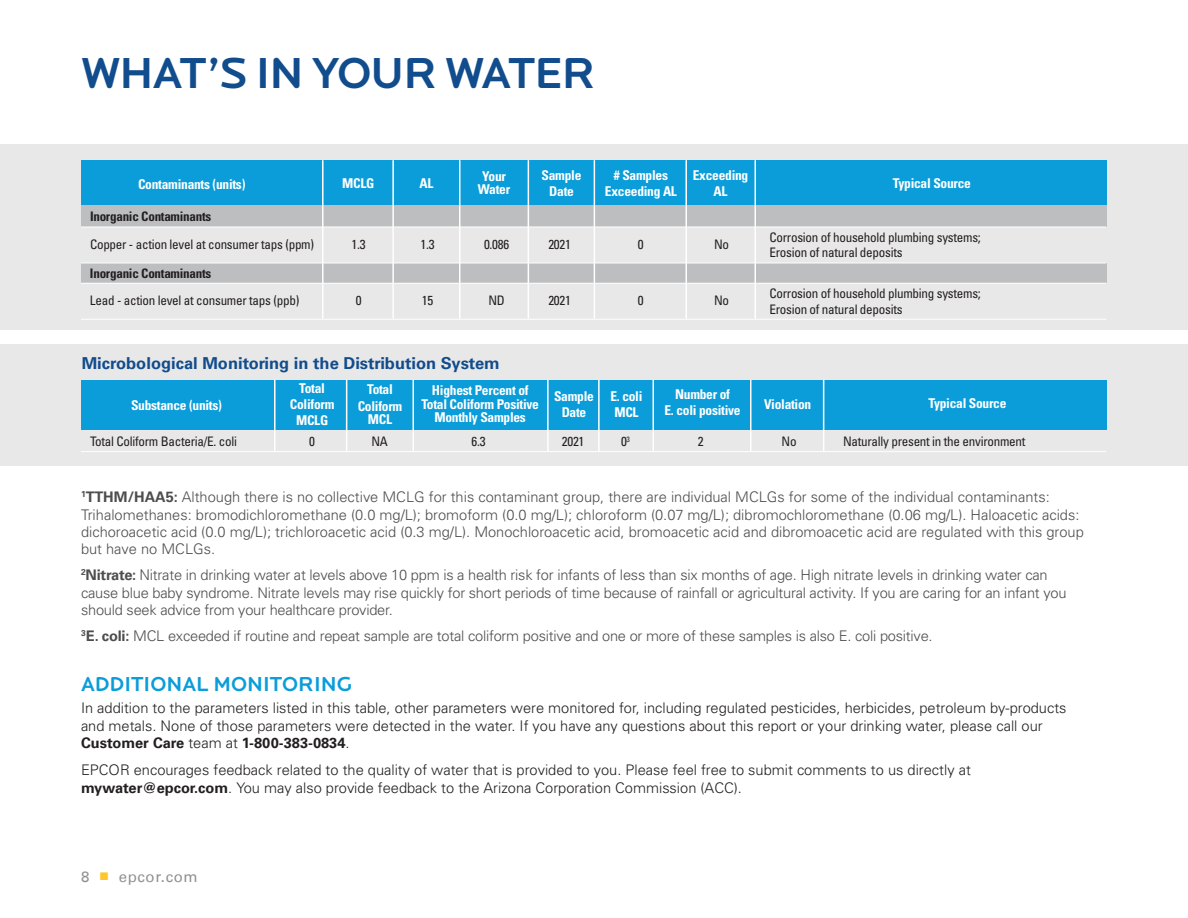
<style>
.page{position:relative;width:1188px;height:918px;background:#fff}
.page>*{position:absolute;margin:0;border:0;box-sizing:border-box;transform-origin:0 0}
.t1{font:500 45px "Locator Display";letter-spacing:-.02em;color:#114c8d}
.t2{font:500 21px "Locator Display";color:#0a9dd9}
.t3{font:700 16.5px "Univers LT";color:#114c8d}
.t4{font:15px "Univers LT";letter-spacing:.04em;color:#919194}
.t5{font:300 14.7px/17.2px "Univers";letter-spacing:-.015em;color:#4d4d4f}
.t6{font:300 14.7px/17.5px "Univers";color:#231f20}
.t7{font:700 14.7px "Univers LT";color:#231f20}
.t8{font:700 condensed 13.5px/16.2px "Univers";letter-spacing:-.02em;color:#fff;text-align:center}
.t9{font:condensed 13.2px/15.8px "Univers";letter-spacing:-.02em;color:#231f20}
.t10{font:700 condensed 13.2px "Univers";letter-spacing:-.02em;color:#231f20}
.s1{font-family:"Univers LT";font-weight:700}
.s2{font-family:"Univers";font-weight:300}
</style>
<div class="page">
<div style="left:0;top:144px;width:1188px;height:185px;background:#e9e8e8"></div>
<div style="left:0;top:344px;width:1188px;height:121px;background:#e9e8e8"></div>
<div style="left:81px;top:205px;width:1026px;height:22px;background:#bcbec0"></div>
<div style="left:81px;top:263px;width:1026px;height:20px;background:#bcbec0"></div>
<div style="left:81px;top:160px;width:1026px;height:45px;background:#0a9dd9"></div>
<div style="left:81px;top:380px;width:1026px;height:49px;background:#0a9dd9"></div>
<hr style="left:81px;top:227px;width:1025px;height:1px;background:#fff">
<hr style="left:81px;top:263px;width:1025px;height:1px;background:#fff">
<hr style="left:81px;top:283px;width:1025px;height:1px;background:#fff">
<hr style="left:81px;top:319px;width:1025px;height:1px;background:#fff">
<hr style="left:81px;top:451px;width:1025px;height:1px;background:#fff">
<hr style="left:322px;top:160px;width:2px;height:159px;background:#fff">
<hr style="left:459px;top:160px;width:1px;height:159px;background:#fff">
<hr style="left:594px;top:160px;width:1px;height:159px;background:#fff">
<hr style="left:686px;top:160px;width:1px;height:159px;background:#fff">
<hr style="left:754px;top:160px;width:2px;height:159px;background:#fff">
<hr style="left:274px;top:380px;width:2px;height:72px;background:#fff">
<hr style="left:412px;top:380px;width:2px;height:72px;background:#fff">
<hr style="left:598px;top:380px;width:2px;height:72px;background:#fff">
<hr style="left:652px;top:380px;width:2px;height:72px;background:#fff">
<hr style="left:750px;top:380px;width:2px;height:72px;background:#fff">
<hr style="left:392px;top:160px;width:2px;height:159px;background:#fff">
<hr style="left:346px;top:380px;width:1px;height:72px;background:#fff">
<hr style="left:528px;top:160px;width:1px;height:159px;background:#fff">
<hr style="left:547px;top:380px;width:2px;height:72px;background:#fff">
<hr style="left:823px;top:380px;width:1px;height:72px;background:#fff">
<h1 class="t1" style="left:81px;top:47px;width:516px">WHAT’S IN YOUR WATER</h1>
<p class="t8" style="left:138px;top:175px;width:109px">Contaminants (units)</p>
<p class="t8" style="left:342px;top:175px;width:34px">MCLG</p>
<p class="t8" style="left:420px;top:175px;width:15px">AL</p>
<p class="t8" style="left:478px;top:169px;width:34px;line-height:13.5px">Your<br>Water</p>
<p class="t8" style="left:542px;top:167px;width:41px">Sample<br>Date</p>
<p class="t8" style="left:605px;top:167px;width:74px"># Samples<br>Exceeding AL</p>
<p class="t8" style="left:693px;top:167px;width:57px">Exceeding<br>AL</p>
<p class="t8" style="left:893px;top:175px;width:80px">Typical Source</p>
<p class="t10" style="left:90px;top:209px;width:123px">Inorganic Contaminants</p>
<p class="t9" style="left:90px;top:236px;width:226px">Copper - action level at consumer taps (ppm)</p>
<p class="t9" style="left:352px;top:236px;width:16px">1.3</p>
<p class="t9" style="left:421px;top:236px;width:16px">1.3</p>
<p class="t9" style="left:484px;top:236px;width:27px">0.086</p>
<p class="t9" style="left:548px;top:236px;width:24px">2021</p>
<p class="t9" style="left:638px;top:236px;width:7px">0</p>
<p class="t9" style="left:714px;top:236px;width:17px">No</p>
<p class="t9" style="left:769px;top:229px;width:213px">Corrosion of household plumbing systems;<br>Erosion of natural deposits</p>
<p class="t10" style="left:90px;top:265px;width:123px">Inorganic Contaminants</p>
<p class="t9" style="left:90px;top:292px;width:211px">Lead - action level at consumer taps (ppb)</p>
<p class="t9" style="left:356px;top:292px;width:7px">0</p>
<p class="t9" style="left:422px;top:292px;width:13px">15</p>
<p class="t9" style="left:488px;top:292px;width:18px">ND</p>
<p class="t9" style="left:548px;top:292px;width:24px">2021</p>
<p class="t9" style="left:638px;top:292px;width:7px">0</p>
<p class="t9" style="left:714px;top:292px;width:17px">No</p>
<p class="t9" style="left:769px;top:285px;width:213px">Corrosion of household plumbing systems;<br>Erosion of natural deposits</p>
<p class="t3" style="left:82px;top:353px;width:420px">Microbological Monitoring in the Distribution System</p>
<p class="t8" style="left:131px;top:397px;width:92px">Substance (units)</p>
<p class="t8" style="left:290px;top:379px;width:46px">Total<br>Coliform<br>MCLG</p>
<p class="t8" style="left:358px;top:381px;width:46px">Total<br>Coliform</p>
<p class="t8" style="left:368px;top:411px;width:26px">MCL</p>
<p class="t8" style="left:421px;top:383px;width:119px;line-height:13.5px">Highest Percent of<br>Total Coliform Positive<br>Monthly Samples</p>
<p class="t8" style="left:554px;top:388px;width:41px">Sample<br>Date</p>
<p class="t8" style="left:610px;top:388px;width:34px;text-align:left">E. coli<br>MCL</p>
<p class="t8" style="left:664px;top:386px;width:78px">Number of<br>E. coli positive</p>
<p class="t8" style="left:764px;top:396px;width:49px">Violation</p>
<p class="t8" style="left:928px;top:395px;width:80px">Typical Source</p>
<p class="t9" style="left:90px;top:433px;width:148px">Total Coliform Bacteria/E. coli</p>
<p class="t9" style="left:309px;top:433px;width:7px">0</p>
<p class="t9" style="left:371px;top:433px;width:18px">NA</p>
<p class="t9" style="left:472px;top:433px;width:16px">6.3</p>
<p class="t9" style="left:562px;top:433px;width:24px">2021</p>
<p class="t9" style="left:621px;top:433px;width:10px">0<sup>3</sup></p>
<p class="t9" style="left:698px;top:433px;width:7px">2</p>
<p class="t9" style="left:782px;top:433px;width:17px">No</p>
<p class="t9" style="left:843px;top:433px;width:184px">Naturally present in the environment</p>
<p class="t5" style="left:81px;top:488px;width:1004px"><sup>1</sup><span class="s1">TTHM/HAA5:</span> Although there is no collective MCLG for this contaminant group, there are individual MCLGs for some of the individual contaminants:<br>Trihalomethanes: bromodichloromethane (0.0 mg/L); bromoform (0.0 mg/L); chloroform (0.07 mg/L); dibromochloromethane (0.06 mg/L). Haloacetic acids: dichoroacetic acid (0.0 mg/L); trichloroacetic acid (0.3 mg/L). Monochloroacetic acid, bromoacetic acid and dibromoacetic acid are regulated with this group but have no MCLGs.</p>
<p class="t5" style="left:81px;top:566px;width:987px"><sup>2</sup><span class="s1">Nitrate:</span> Nitrate in drinking water at levels above 10 ppm is a health risk for infants of less than six months of age. High nitrate levels in drinking water can cause blue baby syndrome. Nitrate levels may rise quickly for short periods of time because of rainfall or agricultural activity. If you are caring for an infant you should seek advice from your healthcare provider.</p>
<p class="t5" style="left:81px;top:627px;width:853px"><sup>3</sup><span class="s1">E. coli:</span> MCL exceeded if routine and repeat sample are total coliform positive and one or more of these samples is also E. coli positive.</p>
<h2 class="t2" style="left:81px;top:672px;width:273px">ADDITIONAL MONITORING</h2>
<p class="t6" style="left:81px;top:699px;width:987px">In addition to the parameters listed in this table, other parameters were monitored for, including regulated pesticides, herbicides, petroleum by-products and metals. None of those parameters were detected in the water. If you have any questions about this report or your drinking water, please call our</p>
<p class="t7" style="left:81px;top:735px;width:270px">Customer Care <span class="s2">team at</span> 1-800-383-0834<span class="s2">.</span></p>
<p class="t6" style="left:81px;top:761px;width:891px">EPCOR encourages feedback related to the quality of water that is provided to you. Please feel free to submit comments to us directly at <span class="s1">mywater@epcor.com</span>. You may also provide feedback to the Arizona Corporation Commission (ACC).</p>
<p class="t4" style="left:81px;top:868px;width:10px">8</p>
<p class="t4" style="left:119px;top:868px;width:80px">epcor.com</p>
</div>
